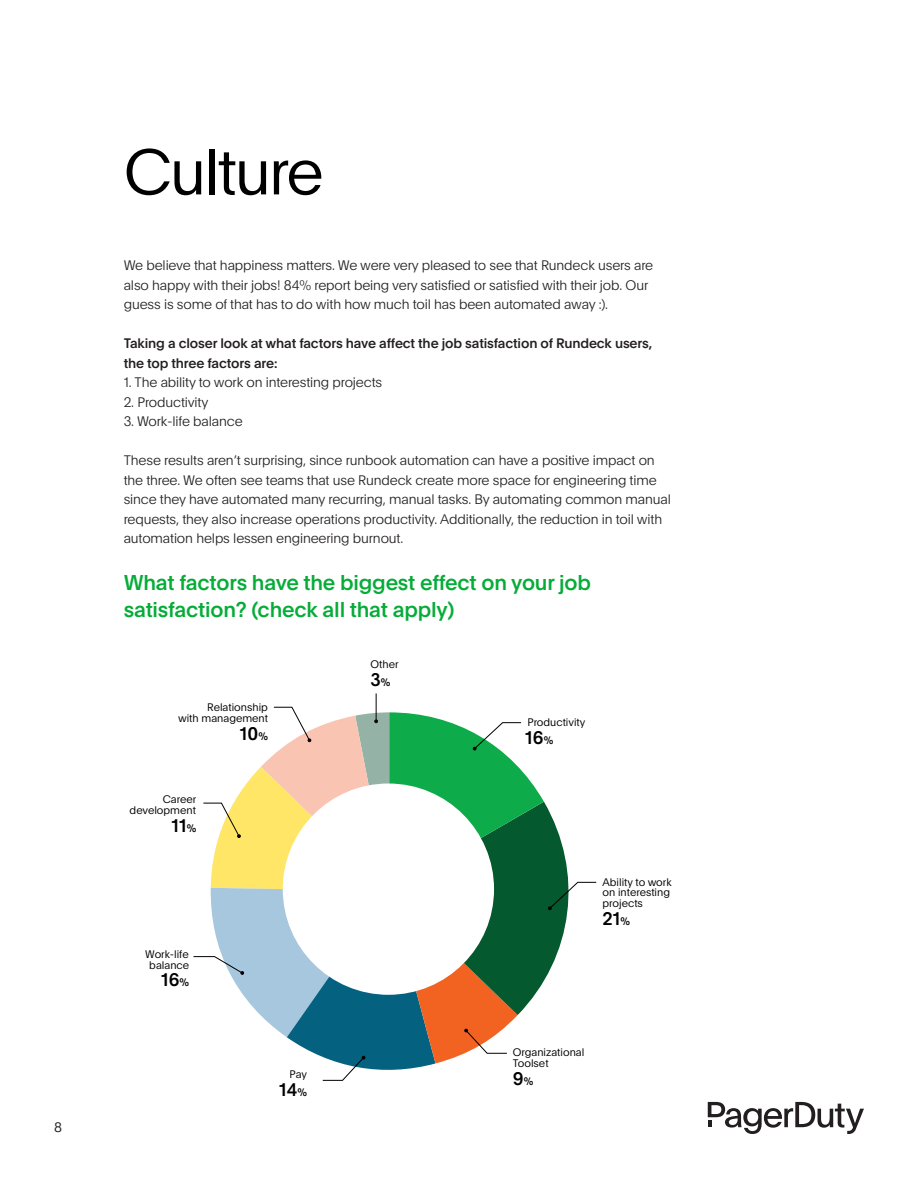
<style>
.page{position:relative;width:918px;height:1188px;background:#fff}
.page>*{position:absolute;margin:0;border:0;box-sizing:border-box;transform-origin:0 0}
.Header{font:300 63px "Plain";letter-spacing:-.03em;color:#000}
.Subhead{font:500 21px/27px "Plain";letter-spacing:-.01em;color:#06ac38}
.t1{font:500 17.85px "Plain";color:#000}
.Body{font:100 13.5px/19.5px "Plain";letter-spacing:-.01em;color:#231f20}
.Body-2{font:500 13.5px/19.5px "Plain";letter-spacing:-.01em;color:#231f20}
.t2{font:300 13.5px "Plain";color:#231f20}
.t3{font:300 10.65px/10.6px "Plain";color:#000}
.s1{font-size:10.65px}
</style>
<div class="page">
<svg style="left:708px;top:1102px;width:156px;height:32px"></svg>
<svg style="left:193px;top:693px;width:404px;height:388px"></svg>
<div style="left:283px;top:784px;width:211px;height:211px;background:#fff;border-radius:50%"></div>
<p class="t2" style="left:54px;top:1117px;width:9px">8</p>
<p class="Header" style="left:124px;top:127px;width:201px">Culture</p>
<p class="Body" style="left:124px;top:255px;width:531px">We believe that happiness matters. We were very pleased to see that Rundeck users are also happy with their jobs! 84% report being very satisfied or satisfied with their job. Our guess is some of that has to do with how much toil has been automated away :).</p>
<p class="Body-2" style="left:124px;top:333px;width:530px">Taking a closer look at what factors have affect the job satisfaction of Rundeck users, the top three factors are:</p>
<p class="Body" style="left:124px;top:372px;width:260px">1. The ability to work on interesting projects</p>
<p class="Body" style="left:124px;top:391px;width:86px">2. Productivity</p>
<p class="Body" style="left:124px;top:411px;width:120px">3. Work-life balance</p>
<p class="Body" style="left:124px;top:450px;width:549px">These results aren’t surprising, since runbook automation can have a positive impact on the three. We often see teams that use Rundeck create more space for engineering time since they have automated many recurring, manual tasks. By automating common manual requests, they also increase operations productivity. Additionally, the reduction in toil with automation helps lessen engineering burnout.</p>
<p class="Subhead" style="left:124px;top:568px;width:469px">What factors have the biggest effect on your job satisfaction? (check all that apply)</p>
<p class="t3" style="left:178px;top:702px;width:91px;text-align:right">Relationship<br>with management</p>
<h3 class="t1" style="left:240px;top:721px;width:30px">10<span class="s1">%</span></h3>
<p class="t3" style="left:130px;top:794px;width:68px;text-align:right">Career development</p>
<h3 class="t1" style="left:172px;top:813px;width:26px">11<span class="s1">%</span></h3>
<p class="t3" style="left:145px;top:948px;width:45px;text-align:center">Work-life balance</p>
<h3 class="t1" style="left:161px;top:967px;width:30px">16<span class="s1">%</span></h3>
<p class="t3" style="left:289px;top:1068px;width:19px">Pay</p>
<h3 class="t1" style="left:279px;top:1077px;width:29px">14<span class="s1">%</span></h3>
<p class="t3" style="left:371px;top:659px;width:29px">Other</p>
<h3 class="t1" style="left:371px;top:667px;width:21px">3<span class="s1">%</span></h3>
<p class="t3" style="left:527px;top:716px;width:60px">Productivity</p>
<h3 class="t1" style="left:525px;top:724px;width:30px">16<span class="s1">%</span></h3>
<p class="t3" style="left:603px;top:876px;width:71px">Ability to work on interesting projects</p>
<h3 class="t1" style="left:603px;top:906px;width:29px">21<span class="s1">%</span></h3>
<p class="t3" style="left:513px;top:1046px;width:73px">Organizational<br>Toolset</p>
<h3 class="t1" style="left:513px;top:1065px;width:22px">9<span class="s1">%</span></h3>
</div>
